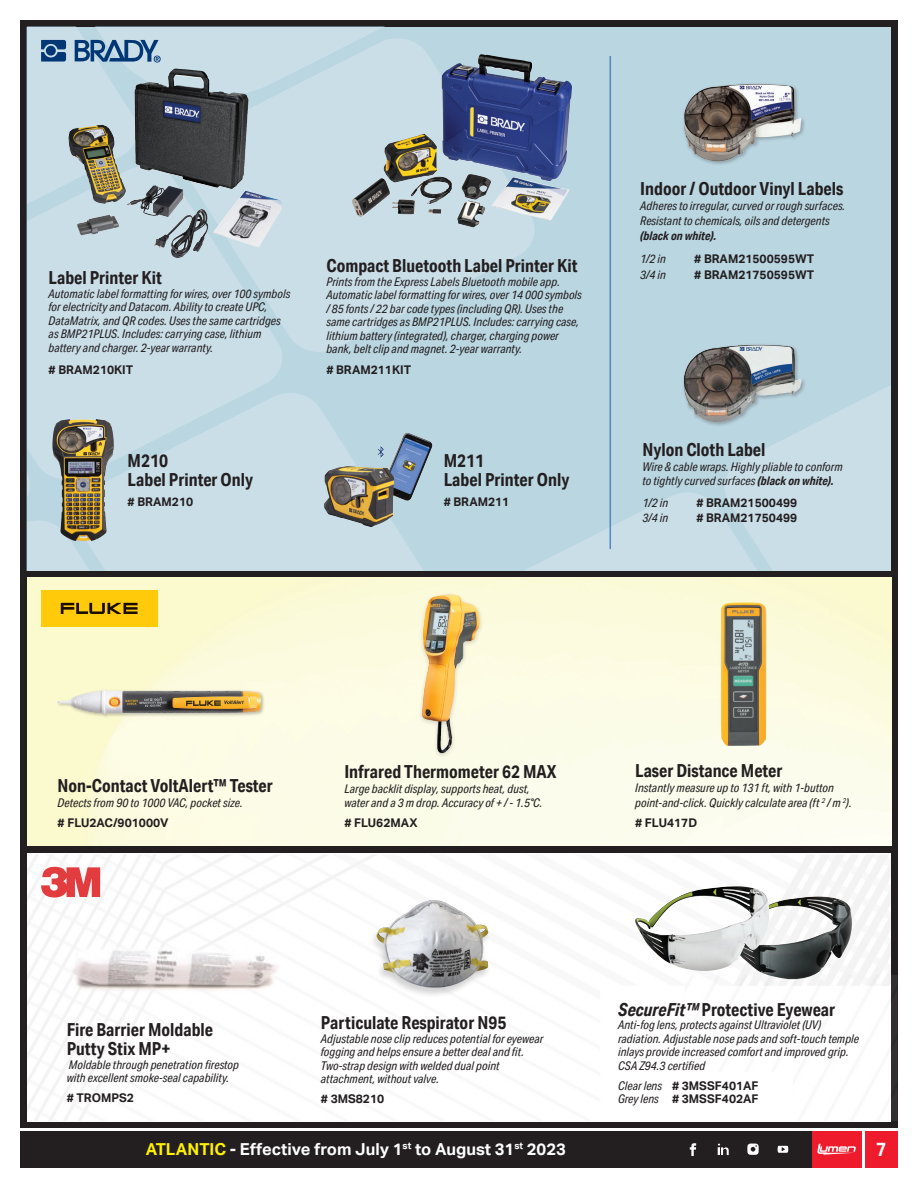
<style>
.page{position:relative;width:918px;height:1188px;background:#fff}
.page>*{position:absolute;margin:0;border:0;box-sizing:border-box;transform-origin:0 0}
.t1{font:700 19.2px "Aktiv Grotesk";color:#fff;scale:.9 1}
.Nom_produit-T1{font:700 18px/19.5px "Aktiv Grotesk Cd";color:#231f20}
.t2{font:700 16.5px "Aktiv Grotesk";color:#fff}
.Description-italic{font:italic 12px/13.5px "Aktiv Grotesk Cd";color:#231f20}
.Description-italic-2{font:700 12px "Aktiv Grotesk";color:#231f20}
.CODE{font:700 12px "Aktiv Grotesk";color:#231f20}
.Description-italic-3{font:italic 700 12px "Aktiv Grotesk Cd";color:#231f20}
.s1{font-weight:700}
.s2{font-style:italic}
.s3{font-family:"Aktiv Grotesk Cd";font-weight:400;font-style:italic}
.s4{color:#fff101}
</style>
<div class="page">
<div style="left:20px;top:1131px;width:792px;height:37px;background:#231f20"></div>
<div style="left:865px;top:1131px;width:33px;height:37px;background:#ee1b2c"></div>
<div style="left:812px;top:1131px;width:49px;height:37px;background:#ee1b2c"></div>
<svg style="left:817px;top:1144px;width:39px;height:11px"></svg>
<svg style="left:777px;top:1145px;width:12px;height:8px"></svg>
<svg style="left:690px;top:1143px;width:6px;height:13px"></svg>
<svg style="left:717px;top:1143px;width:12px;height:13px"></svg>
<svg style="left:747px;top:1144px;width:12px;height:11px"></svg>
<div style="left:20px;top:20px;width:878px;height:1108px;background:#231f20"></div>
<img style="left:27px;top:578px;width:864px;height:268px">
<div style="left:27px;top:27px;width:864px;height:544px;background:#bad6e1"></div>
<svg style="left:27px;top:480px;width:43px;height:91px"></svg>
<svg style="left:70px;top:393px;width:362px;height:178px;fill:#cadee8"></svg>
<svg style="left:27px;top:189px;width:260px;height:291px;fill:#cadee8"></svg>
<svg style="left:161px;top:27px;width:449px;height:70px"></svg>
<svg style="left:177px;top:38px;width:363px;height:314px;fill:#cadee8"></svg>
<svg style="left:524px;top:365px;width:367px;height:206px"></svg>
<div style="left:27px;top:854px;width:864px;height:267px;background:#fff"></div>
<div style="left:685px;top:975px;width:213px;height:146px;background:#fff"></div>
<img style="left:720px;top:602px;width:46px;height:144px">
<div style="left:56px;top:689px;width:209px;height:30px;background:#231f20;opacity:.3"></div>
<img style="left:58px;top:690px;width:204px;height:25px">
<div style="left:418px;top:591px;width:66px;height:167px;background:#231f20;opacity:.17"></div>
<img style="left:421px;top:594px;width:32px;height:159px">
<div style="left:369px;top:899px;width:123px;height:99px;background:#231f20;opacity:.2"></div>
<img style="left:377px;top:900px;width:112px;height:89px">
<img style="left:48px;top:930px;width:248px;height:71px">
<img style="left:725px;top:896px;width:129px;height:84px">
<img style="left:635px;top:886px;width:135px;height:86px">
<hr style="left:610px;top:56px;width:1px;height:493px;background:#5188c4">
<div style="left:683px;top:82px;width:123px;height:84px;background:#231f20;opacity:.3"></div>
<img style="left:684px;top:84px;width:117px;height:77px">
<img style="left:161px;top:68px;width:76px;height:121px">
<img style="left:454px;top:54px;width:27px;height:14px">
<div style="left:682px;top:343px;width:124px;height:84px;background:#231f20;opacity:.3"></div>
<img style="left:684px;top:345px;width:118px;height:77px">
<svg style="left:400px;top:433px;width:7px;height:13px"></svg>
<img style="left:58px;top:419px;width:38px;height:3px">
<div style="left:41px;top:590px;width:116px;height:37px;background:#feca0a"></div>
<svg style="left:61px;top:603px;width:77px;height:11px"></svg>
<svg style="left:41px;top:867px;width:59px;height:31px;background:#e86e71"></svg>
<svg style="left:27px;top:27px;width:134px;height:226px"></svg>
<div style="left:46px;top:46px;width:10px;height:10px;background:#013775;border-radius:50%"></div>
<p class="Nom_produit-T1" style="left:49px;top:268px;width:115px">Label Printer Kit</p>
<p class="Description-italic" style="left:49px;top:287px;width:243px">Automatic label formatting for wires, over 100 symbols for electricity and Datacom. Ability to create UPC, DataMatrix, and QR codes. Uses the same cartridges as BMP21PLUS. Includes: carrying case, lithium battery and charger. 2-year warranty.</p>
<p class="Description-italic-2" style="left:49px;top:362px;width:86px"># BRAM210KIT</p>
<p class="Nom_produit-T1" style="left:128px;top:450px;width:42px">M210</p>
<p class="Nom_produit-T1" style="left:128px;top:470px;width:127px">Label Printer Only</p>
<p class="CODE" style="left:128px;top:495px;width:67px"># BRAM210</p>
<p class="Nom_produit-T1" style="left:326px;top:256px;width:253px">Compact Bluetooth Label Printer Kit</p>
<p class="Description-italic" style="left:326px;top:275px;width:257px">Prints from the Express Labels Bluetooth mobile app.<br>Automatic label formatting for wires, over 14 000 symbols / 85 fonts / 22 bar code types (including QR). Uses the same cartridges as BMP21PLUS. Includes: carrying case, lithium battery (integrated), charger, charging power bank, belt clip and magnet. 2-year warranty.</p>
<p class="CODE" style="left:326px;top:362px;width:86px"># BRAM211KIT</p>
<p class="Nom_produit-T1" style="left:444px;top:450px;width:42px">M211</p>
<p class="Nom_produit-T1" style="left:444px;top:470px;width:127px">Label Printer Only</p>
<p class="CODE" style="left:444px;top:495px;width:67px"># BRAM211</p>
<p class="Nom_produit-T1" style="left:640px;top:179px;width:204px">Indoor / Outdoor Vinyl Labels</p>
<p class="Description-italic" style="left:640px;top:199px;width:207px">Adheres to irregular, curved or rough surfaces.</p>
<p class="Description-italic" style="left:640px;top:214px;width:191px">Resistant to chemicals, oils and detergents</p>
<p class="Description-italic-3" style="left:640px;top:228px;width:78px">(black on white).</p>
<p class="Description-italic" style="left:640px;top:252px;width:27px">1/2 in</p>
<p class="Description-italic-2" style="left:694px;top:252px;width:121px"># BRAM21500595WT</p>
<p class="Description-italic" style="left:640px;top:267px;width:27px">3/4 in</p>
<p class="Description-italic-2" style="left:694px;top:267px;width:121px"># BRAM21750595WT</p>
<p class="Nom_produit-T1" style="left:642px;top:440px;width:125px">Nylon Cloth Label</p>
<p class="Description-italic" style="left:642px;top:460px;width:202px">Wire &amp; cable wraps. Highly pliable to conform to tightly curved surfaces <span class="s1">(black on white).</span></p>
<p class="Description-italic" style="left:642px;top:495px;width:27px">1/2 in</p>
<p class="Description-italic-2" style="left:696px;top:495px;width:102px"># BRAM21500499</p>
<p class="Description-italic" style="left:642px;top:510px;width:27px">3/4 in</p>
<p class="Description-italic-2" style="left:696px;top:510px;width:102px"># BRAM21750499</p>
<p class="Nom_produit-T1" style="left:58px;top:775px;width:217px">Non-Contact VoltAlert™ Tester</p>
<p class="Description-italic" style="left:58px;top:796px;width:187px">Detects from 90 to 1000 VAC, pocket size.</p>
<p class="CODE" style="left:58px;top:816px;width:113px"># FLU2AC/901000V</p>
<p class="Nom_produit-T1" style="left:344px;top:762px;width:214px">Infrared Thermometer 62 MAX</p>
<p class="Description-italic" style="left:344px;top:782px;width:200px">Large backlit display, supports heat, dust, water and a 3 m drop. Accuracy of + / - 1.5°C.</p>
<p class="CODE" style="left:344px;top:816px;width:75px"># FLU62MAX</p>
<p class="Nom_produit-T1" style="left:635px;top:760px;width:149px">Laser Distance Meter</p>
<p class="Description-italic" style="left:635px;top:781px;width:200px">Instantly measure up to 131 ft, with 1-button</p>
<p class="Description-italic" style="left:635px;top:796px;width:218px">point-and-click. Quickly calculate area (ft <sup>2</sup> / m <sup>2</sup>).</p>
<p class="CODE" style="left:635px;top:816px;width:64px"># FLU417D</p>
<p class="Nom_produit-T1" style="left:67px;top:1019px;width:148px">Fire Barrier Moldable<br>Putty Stix MP+</p>
<p class="Description-italic" style="left:67px;top:1058px;width:174px">Moldable through penetration firestop with excellent smoke-seal capability.</p>
<p class="Description-italic-2" style="left:67px;top:1091px;width:69px"># TROMPS2</p>
<p class="Nom_produit-T1" style="left:321px;top:1013px;width:187px">Particulate Respirator N95</p>
<p class="Description-italic" style="left:321px;top:1031px;width:224px">Adjustable nose clip reduces potential for eyewear fogging and helps ensure a better deal and fit.<br>Two-strap design with welded dual point attachment, without valve.</p>
<p class="CODE" style="left:321px;top:1092px;width:65px"># 3MS8210</p>
<p class="Nom_produit-T1" style="left:618px;top:999px;width:219px"><span class="s2">SecureFit™</span> Protective Eyewear</p>
<p class="Description-italic" style="left:618px;top:1018px;width:243px">Anti-fog lens, protects against Ultraviolet (UV) radiation. Adjustable nose pads and soft-touch temple inlays provide increased comfort and improved grip.<br>CSA Z94.3 certified</p>
<p class="Description-italic-2" style="left:618px;top:1079px;width:142px"><span class="s3">Clear lens</span> # 3MSSF401AF</p>
<p class="Description-italic-2" style="left:618px;top:1092px;width:142px"><span class="s3">Grey lens</span> # 3MSSF402AF</p>
<h3 class="t2" style="left:146px;top:1140px;width:422px"><span class="s4">ATLANTIC</span> - Effective from July 1<sup>st</sup> to August 31<sup>st</sup> 2023</h3>
<h1 class="t1" style="left:876px;top:1138px;width:13px">7</h1>
</div>
